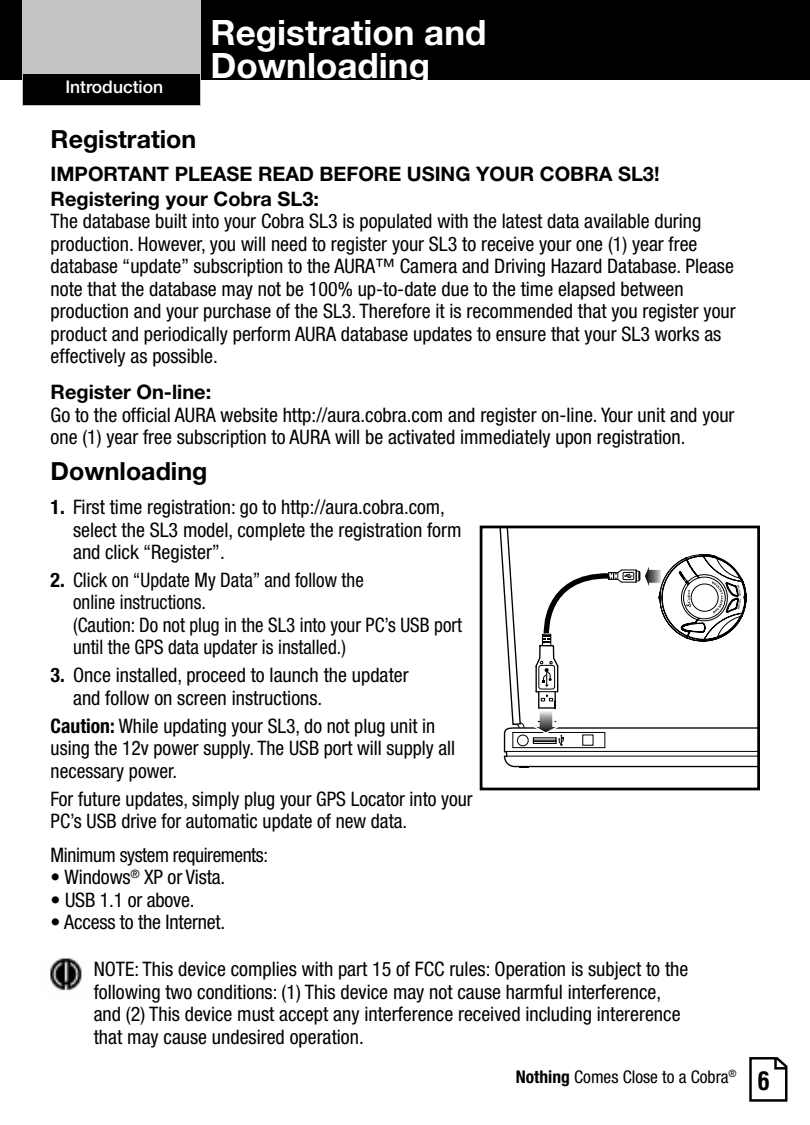
<style>
.page{position:relative;width:810px;height:1125px;background:#fff}
.page>*{position:absolute;margin:0;border:0;box-sizing:border-box;transform-origin:0 0}
.t1{font:700 35px/32.5px "Helvetica Neue LT Std";color:#fff}
.t2{font:700 25px "Helvetica Neue LT Std";color:#000}
.t3{font:700 condensed 25px "Helvetica LT Std";color:#000}
.t4{font:condensed 20px/22.5px "Helvetica Neue LT Std";color:#000}
.t5{font:condensed 20px/22.5px "Helvetica Neue LT Std";color:#000;scale:.95 1}
.t6{font:700 20px/25px "Helvetica Neue LT Std";color:#000}
.t7{font:condensed 20px "Helvetica Neue LT Std";letter-spacing:-.02em;color:#000}
.t8{font:condensed 17.5px "Helvetica Neue LT Std";color:#000}
.t9{font:500 17.5px "Helvetica Neue LT Std";color:#fff}
.s1{font-weight:700}
</style>
<div class="page">
<hr style="left:0;top:0;width:1px;height:80px;background:#000">
<div style="left:1px;top:0;width:809px;height:80px;background:#000"></div>
<div style="left:22px;top:0;width:179px;height:106px;background:#c2c4c6"></div>
<div style="left:24px;top:74px;width:176px;height:30px;background:#000"></div>
<svg style="left:749px;top:1057px;width:39px;height:45px"></svg>
<svg style="left:499px;top:530px;width:257px;height:238px"></svg>
<div style="left:480px;top:526px;width:280px;height:264px;border:3px solid #000"></div>
<img style="left:50px;top:958px;width:32px;height:33px">
<h1 class="t1" style="left:210px;top:16px;width:278px">Registration and<br>Downloading</h1>
<p class="t9" style="left:65px;top:76px;width:99px">Introduction</p>
<p class="t2" style="left:51px;top:124px;width:147px">Registration</p>
<p class="t6" style="left:51px;top:161px;width:610px">IMPORTANT PLEASE READ BEFORE USING YOUR COBRA SL3!<br>Registering your Cobra SL3:</p>
<p class="t4" style="left:51px;top:210px;width:687px">The database built into your Cobra SL3 is populated with the latest data available during production. However, you will need to register your SL3 to receive your one (1) year free database “update” subscription to the AURA™ Camera and Driving Hazard Database. Please note that the database may not be 100% up-to-date due to the time elapsed between production and your purchase of the SL3. Therefore it is recommended that you register your product and periodically perform AURA database updates to ensure that your SL3 works as effectively as possible.</p>
<p class="t6" style="left:51px;top:379px;width:162px">Register On-line:</p>
<p class="t4" style="left:51px;top:403px;width:685px">Go to the official AURA website http://aura.cobra.com and register on-line. Your unit and your one (1) year free subscription to AURA will be activated immediately upon registration.</p>
<p class="t2" style="left:51px;top:456px;width:158px">Downloading</p>
<p class="t4" style="left:73px;top:496px;width:390px;text-indent:-23px"><span class="s1">1.</span> First time registration: go to http://aura.cobra.com, select the SL3 model, complete the registration form and click “Register”.</p>
<p class="t5" style="left:73px;top:569px;width:411px;text-indent:-22px"><span class="s1">2.</span> Click on “Update My Data” and follow the<br>online instructions.<br>(Caution: Do not plug in the SL3 into your PC’s USB port until the GPS data updater is installed.)</p>
<p class="t4" style="left:73px;top:664px;width:337px;text-indent:-22px"><span class="s1">3.</span> Once installed, proceed to launch the updater and follow on screen instructions.</p>
<p class="t4" style="left:51px;top:714px;width:406px"><span class="s1">Caution:</span> While updating your SL3, do not plug unit in using the 12v power supply. The USB port will supply all necessary power.</p>
<p class="t4" style="left:51px;top:787px;width:424px">For future updates, simply plug your GPS Locator into your<br>PC’s USB drive for automatic update of new data.</p>
<p class="t7" style="left:51px;top:843px;width:219px">Minimum system requirements:</p>
<p class="t4" style="left:51px;top:866px;width:176px">• Windows<sup>®</sup> XP or Vista.</p>
<p class="t4" style="left:51px;top:888px;width:145px">• USB 1.1 or above.</p>
<p class="t4" style="left:51px;top:911px;width:176px">• Access to the Internet.</p>
<p class="t4" style="left:94px;top:958px;width:596px">NOTE: This device complies with part 15 of FCC rules: Operation is subject to the following two conditions: (1) This device may not cause harmful interference, and (2) This device must accept any interference received including intererence that may cause undesired operation.</p>
<p class="t8" style="left:516px;top:1067px;width:222px"><span class="s1">Nothing</span> Comes Close to a Cobra<sup>®</sup></p>
<p class="t3" style="left:758px;top:1065px;width:14px">6</p>
</div>
